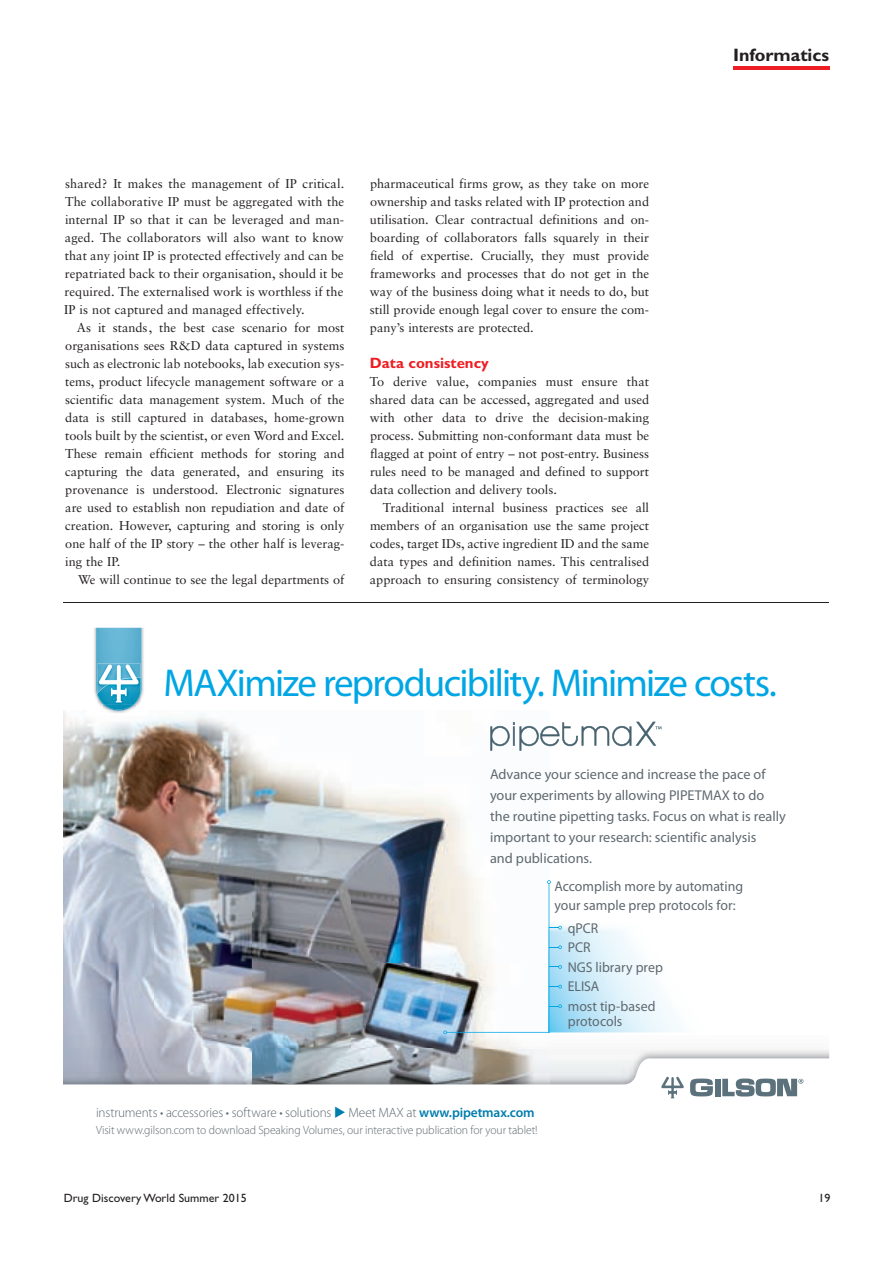
<style>
.page{position:relative;width:893px;height:1263px;background:#fff}
.page>*{position:absolute;margin:0;border:0;box-sizing:border-box;transform-origin:0 0}
.t1{font:39px "Myriad Pro";letter-spacing:-.045em;color:#00a6e4}
.t2{font:700 18px "Gill Sans";color:#231f20}
.t3{font:700 15px "Gill Sans";color:#ee1d23}
.t4{font:14.25px/19.5px "Myriad Pro";color:#5f696f}
.t5{font:300 13.5px "Myriad Pro";letter-spacing:-.005em;color:#5f696f}
.t6{font:600 13.5px "Myriad Pro";letter-spacing:-.01em;color:#007dad}
.t7{font:12.75px/18px "Sabon";color:#231f20;text-align:justify}
.t8{font:300 12px "Myriad Pro";letter-spacing:-.005em;color:#5f696f}
.t9{font:12px "Gill Sans";color:#231f20}
.s1{font-weight:300;color:#5f696f}
</style>
<div class="page">
<hr style="left:733px;top:67px;width:96px;height:3px;background:#ee1d23">
<img style="left:63px;top:710px;width:462px;height:375px">
<svg style="left:64px;top:1058px;width:765px;height:41px"></svg>
<div style="left:715px;top:1079px;width:5px;height:17px;background:#5b717c"></div>
<svg style="left:690px;top:1078px;width:23px;height:18px"></svg>
<svg style="left:722px;top:1078px;width:81px;height:18px"></svg>
<svg style="left:661px;top:1077px;width:23px;height:21px"></svg>
<img style="left:87px;top:628px;width:15px;height:88px">
<img style="left:135px;top:628px;width:14px;height:88px">
<img style="left:102px;top:711px;width:33px;height:5px">
<img style="left:96px;top:694px;width:45px;height:17px">
<img style="left:96px;top:628px;width:45px;height:66px">
<img style="left:104px;top:689px;width:37px;height:21px">
<img style="left:97px;top:663px;width:43px;height:1px">
<svg style="left:97px;top:664px;width:43px;height:41px"></svg>
<svg style="left:490px;top:722px;width:172px;height:29px"></svg>
<svg style="left:443px;top:880px;width:119px;height:154px"></svg>
<hr style="left:64px;top:602px;width:765px;height:1px;background:#231f20">
<p class="t7" style="left:64px;top:176px;width:282px">shared? It makes the management of IP critical.<br>The collaborative IP must be aggregated with the internal IP so that it can be leveraged and man&shy;aged. The collaborators will also want to know that any joint IP is protected effectively and can be repatriated back to their organisation, should it be required. The externalised work is worthless if the IP is not captured and managed effectively.</p>
<p class="t7" style="left:65px;top:320px;width:281px;text-indent:12px">As it stands, the best case scenario for most organisations sees R&amp;D data captured in systems such as electronic lab notebooks, lab execution sys&shy;tems, product lifecycle management software or a scientific data management system. Much of the data is still captured in databases, home-grown tools built by the scientist, or even Word and Excel.<br>These remain efficient methods for storing and capturing the data generated, and ensuring its provenance is understood. Electronic signatures are used to establish non repudiation and date of creation. However, capturing and storing is only one half of the IP story – the other half is leverag&shy;ing the IP.</p>
<p class="t7" style="left:78px;top:572px;width:268px">We will continue to see the legal departments of</p>
<p class="t7" style="left:370px;top:176px;width:281px">pharmaceutical firms grow, as they take on more ownership and tasks related with IP protection and utilisation. Clear contractual definitions and on&shy;boarding of collaborators falls squarely in their field of expertise. Crucially, they must provide frameworks and processes that do not get in the way of the business doing what it needs to do, but still provide enough legal cover to ensure the com&shy;pany’s interests are protected.</p>
<p class="t3" style="left:370px;top:357px;width:120px">Data consistency</p>
<p class="t7" style="left:370px;top:374px;width:281px">To derive value, companies must ensure that shared data can be accessed, aggregated and used with other data to drive the decision-making process. Submitting non-conformant data must be flagged at point of entry – not post-entry. Business rules need to be managed and defined to support data collection and delivery tools.</p>
<p class="t7" style="left:370px;top:500px;width:281px;text-indent:13px">Traditional internal business practices see all members of an organisation use the same project codes, target IDs, active ingredient ID and the same data types and definition names. This centralised approach to ensuring consistency of terminology</p>
<h2 class="t2" style="left:733px;top:48px;width:98px">Informatics</h2>
<h1 class="t1" style="left:164px;top:668px;width:615px">MAXimize reproducibility. Minimize costs.</h1>
<p class="t4" style="left:490px;top:764px;width:297px;line-height:21px">Advance your science and increase the pace of your experiments by allowing PIPETMAX to do the routine pipetting tasks. Focus on what is really important to your research: scientific analysis<br>and publications.</p>
<p class="t4" style="left:554px;top:877px;width:190px">Accomplish more by automating your sample prep protocols for:</p>
<p class="t4" style="left:568px;top:919px;width:97px">qPCR<br>PCR<br>NGS library prep<br>ELISA<br>most tip-based</p>
<p class="t4" style="left:568px;top:1012px;width:56px">protocols</p>
<p class="t5" style="left:96px;top:1108px;width:237px">instruments • accessories • software • solutions</p>
<p class="t6" style="left:348px;top:1108px;width:188px"><span class="s1">Meet MAX at</span> www.pipetmax.com</p>
<p class="t8" style="left:96px;top:1125px;width:443px">Visit www.gilson.com to download Speaking Volumes, our interactive publication for your tablet!</p>
<p class="t9" style="left:64px;top:1193px;width:185px">Drug Discovery World Summer 2015</p>
<p class="t9" style="left:818px;top:1193px;width:13px">19</p>
</div>
